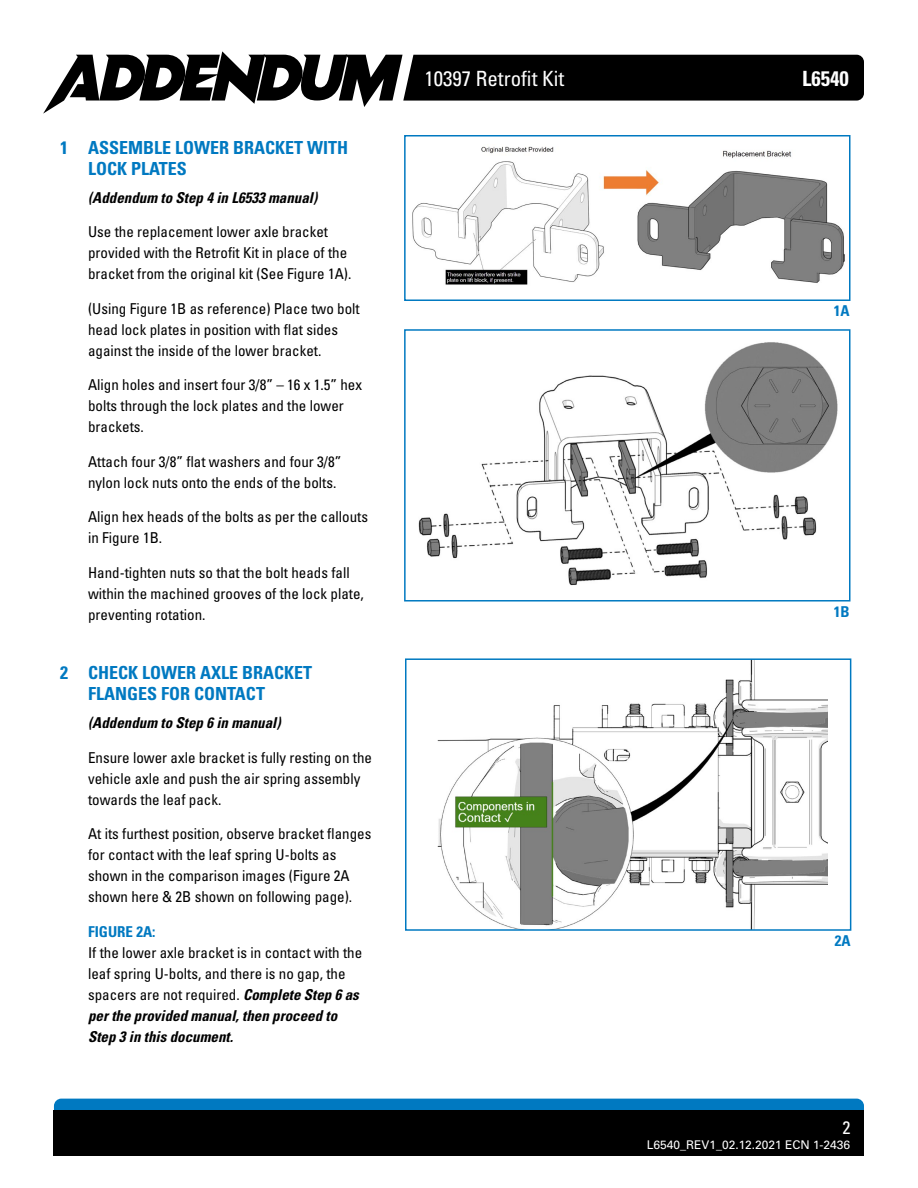
<style>
.page{position:relative;width:918px;height:1188px;background:#fff}
.page>*{position:absolute;margin:0;border:0;box-sizing:border-box;transform-origin:0 0}
.t1{font:italic 67.05px "Vampire Wars";color:#000}
.t2{font:condensed 21px "Univers LT Std";color:#fff}
.t3{font:700 condensed 21px "Univers LT Std";color:#fff}
.t4{font:700 condensed 18px/21px "Univers LT Std";color:#0079c1}
.t5{font:condensed 18px "Univers LT Std";color:#fff}
.t6{font:condensed 15px/21px "Univers LT Std";color:#000}
.t7{font:italic 700 condensed 15px "Univers LT Std";color:#000}
.t8{font:700 condensed 15px "Univers LT Std";color:#0079c1}
.t9{font:12px "Univers LT Std";color:#fff}
.s1{font-weight:700;font-style:italic}
</style>
<div class="page">
<div style="left:54px;top:1099px;width:810px;height:45px;background:#0079c1;border-radius:7px"></div>
<div style="left:54px;top:1110px;width:810px;height:46px;background:#000"></div>
<div style="left:403px;top:55px;width:461px;height:46px;background:#000"></div>
<img style="left:412px;top:146px;width:433px;height:139px">
<div style="left:404px;top:135px;width:446px;height:166px;border:2px solid #0079c1"></div>
<img style="left:418px;top:342px;width:420px;height:244px">
<div style="left:404px;top:329px;width:446px;height:273px;border:2px solid #0079c1"></div>
<img style="left:437px;top:661px;width:390px;height:267px">
<div style="left:405px;top:658px;width:446px;height:273px;border:2px solid #0079c1"></div>
<h1 class="t1" style="left:54px;top:34px;width:342px">ADDENDUM</h1>
<p class="t4" style="left:88px;top:137px;width:262px;text-indent:-28px">1 ASSEMBLE LOWER BRACKET WITH<br>LOCK PLATES</p>
<p class="t7" style="left:88px;top:188px;width:231px">(Addendum to Step 4 in L6533 manual)</p>
<p class="t6" style="left:88px;top:221px;width:265px">Use the replacement lower axle bracket provided with the Retrofit Kit in place of the bracket from the original kit (See Figure 1A).</p>
<p class="t6" style="left:88px;top:298px;width:273px">(Using Figure 1B as reference) Place two bolt head lock plates in position with flat sides against the inside of the lower bracket.</p>
<p class="t6" style="left:88px;top:374px;width:276px">Align holes and insert four 3/8” – 16 x 1.5” hex bolts through the lock plates and the lower brackets.</p>
<p class="t6" style="left:88px;top:451px;width:255px">Attach four 3/8” flat washers and four 3/8” nylon lock nuts onto the ends of the bolts.</p>
<p class="t6" style="left:88px;top:506px;width:281px">Align hex heads of the bolts as per the callouts in Figure 1B.</p>
<p class="t6" style="left:88px;top:562px;width:277px">Hand-tighten nuts so that the bolt heads fall within the machined grooves of the lock plate, preventing rotation.</p>
<p class="t4" style="left:88px;top:662px;width:226px;text-indent:-28px">2 CHECK LOWER AXLE BRACKET<br>FLANGES FOR CONTACT</p>
<p class="t7" style="left:88px;top:714px;width:194px">(Addendum to Step 6 in manual)</p>
<p class="t6" style="left:88px;top:747px;width:285px">Ensure lower axle bracket is fully resting on the vehicle axle and push the air spring assembly towards the leaf pack.</p>
<p class="t6" style="left:88px;top:823px;width:285px">At its furthest position, observe bracket flanges for contact with the leaf spring U-bolts as shown in the comparison images (Figure 2A shown here &amp; 2B shown on following page).</p>
<p class="t8" style="left:88px;top:922px;width:69px">FIGURE 2A:</p>
<p class="t6" style="left:88px;top:942px;width:276px">If the lower axle bracket is in contact with the leaf spring U-bolts, and there is no gap, the spacers are not required. <span class="s1">Complete Step 6 as per the provided manual, then proceed to Step 3 in this document.</span></p>
<h2 class="t2" style="left:424px;top:65px;width:141px">10397 Retrofit Kit</h2>
<h2 class="t3" style="left:802px;top:65px;width:48px">L6540</h2>
<p class="t8" style="left:834px;top:302px;width:17px">1A</p>
<p class="t8" style="left:834px;top:602px;width:17px">1B</p>
<p class="t8" style="left:835px;top:932px;width:17px">2A</p>
<p class="t5" style="left:843px;top:1116px;width:9px">2</p>
<p class="t9" style="left:647px;top:1138px;width:205px">L6540_REV1_02.12.2021 ECN 1-2436</p>
</div>
